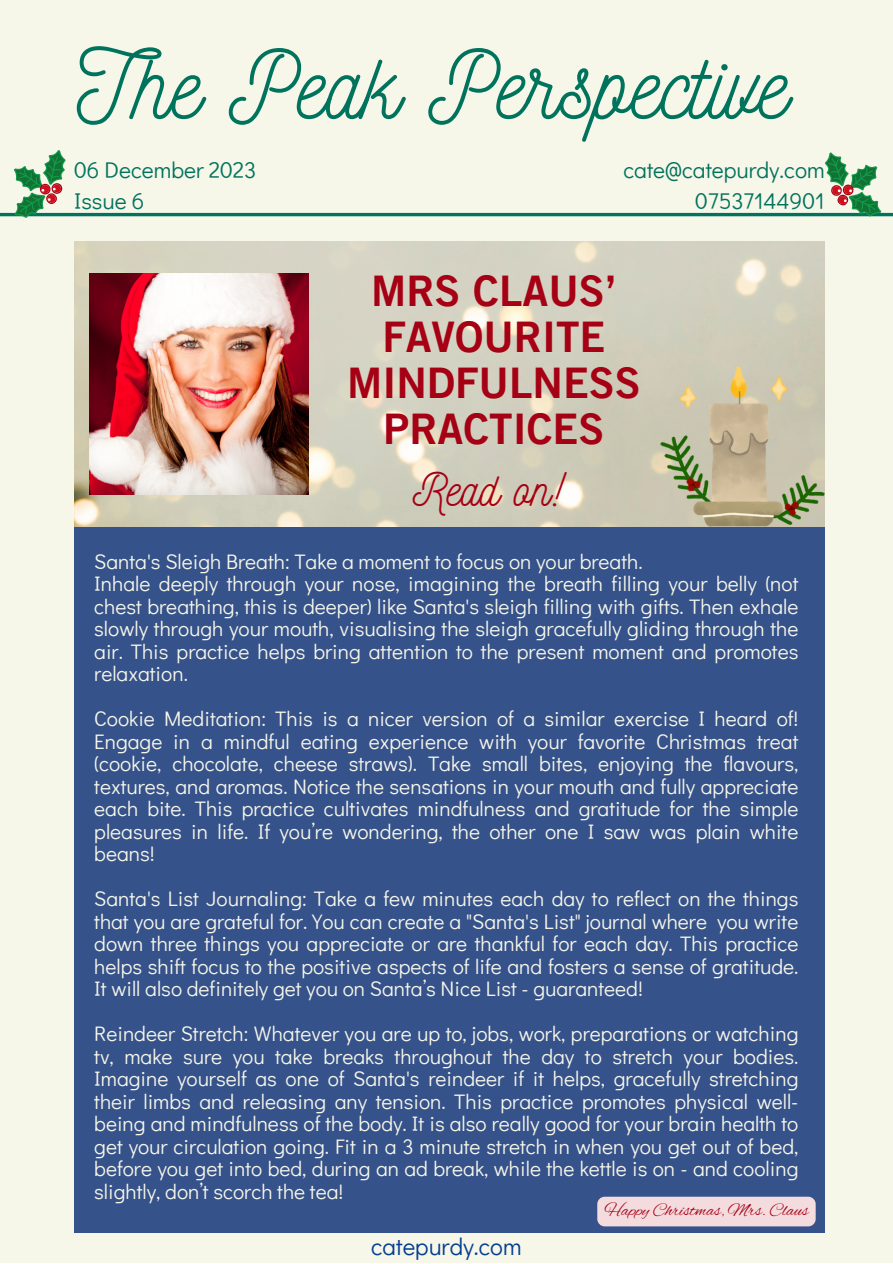
<style>
.page{position:relative;width:893px;height:1264px;background:#fff}
.page>*{position:absolute;margin:0;border:0;box-sizing:border-box;transform-origin:0 0}
.t1{font:92.85px "Nickainley";color:#00735c}
.t2{font:46.5px "Nickainley";color:#a60014}
.t3{font:42.3px "Trade Gothic LT Pro Bd 2";color:#a60014}
.t4{font:24px "Didact Gothic";color:#033e92}
.t5{font:22.8px "Didact Gothic";color:#00735c}
.t6{font:21px/22.5px "Didact Gothic";color:#f6f6e9;text-align:justify}
.t7{font:18px "Alex Brush";color:#a60014}
</style>
<div class="page">
<div style="left:0;top:0;width:892px;height:1262px;background:#f6f6e9"></div>
<div style="left:74px;top:242px;width:750px;height:990px;background:#36528b"></div>
<hr style="left:0;top:213px;width:892px;height:3px;background:#00735c">
<svg style="left:815px;top:152px;width:70px;height:65px"></svg>
<svg style="left:9px;top:150px;width:66px;height:68px"></svg>
<img style="left:74px;top:242px;width:750px;height:284px">
<img style="left:89px;top:273px;width:219px;height:222px">
<img style="left:660px;top:367px;width:164px;height:159px">
<div style="left:597px;top:1196px;width:218px;height:30px;background:#f4dbde;border-radius:7px"></div>
<p class="t1" style="left:77px;top:26px;width:712px">The Peak Perspective</p>
<p class="t5" style="left:74px;top:154px;width:184px">06 December 2023</p>
<p class="t5" style="left:74px;top:185px;width:72px">Issue 6</p>
<p class="t5" style="left:623px;top:154px;width:203px">cate@catepurdy.com</p>
<p class="t5" style="left:695px;top:185px;width:131px">07537144901</p>
<p class="t3" style="left:371px;top:275px;width:247px">MRS CLAUS’</p>
<p class="t3" style="left:382px;top:322px;width:224px">FAVOURITE</p>
<p class="t3" style="left:347px;top:368px;width:295px">MINDFULNESS</p>
<p class="t3" style="left:383px;top:414px;width:222px">PRACTICES</p>
<p class="t2" style="left:413px;top:459px;width:152px">Read on!</p>
<p class="t6" style="left:94px;top:549px;width:550px">Santa's Sleigh Breath: Take a moment to focus on your breath.</p>
<p class="t6" style="left:94px;top:572px;width:705px">Inhale deeply through your nose, imagining the breath filling your belly (not chest breathing, this is deeper) like Santa's sleigh filling with gifts. Then exhale slowly through your mouth, visualising the sleigh gracefully gliding through the air. This practice helps bring attention to the present moment and promotes relaxation.</p>
<p class="t6" style="left:94px;top:706px;width:705px">Cookie Meditation: This is a nicer version of a similar exercise I heard of!<br>Engage in a mindful eating experience with your favorite Christmas treat (cookie, chocolate, cheese straws). Take small bites, enjoying the flavours, textures, and aromas. Notice the sensations in your mouth and fully appreciate each bite. This practice cultivates mindfulness and gratitude for the simple pleasures in life. If you’re wondering, the other one I saw was plain white beans!</p>
<p class="t6" style="left:94px;top:886px;width:705px">Santa's List Journaling: Take a few minutes each day to reflect on the things that you are grateful for. You can create a "Santa's List" journal where you write down three things you appreciate or are thankful for each day. This practice helps shift focus to the positive aspects of life and fosters a sense of gratitude.<br>It will also definitely get you on Santa’s Nice List - guaranteed!</p>
<p class="t6" style="left:94px;top:1021px;width:705px">Reindeer Stretch: Whatever you are up to, jobs, work, preparations or watching tv, make sure you take breaks throughout the day to stretch your bodies.<br>Imagine yourself as one of Santa's reindeer if it helps, gracefully stretching their limbs and releasing any tension. This practice promotes physical well&shy;being and mindfulness of the body. It is also really good for your brain health to get your circulation going. Fit in a 3 minute stretch in when you get out of bed, before you get into bed, during an ad break, while the kettle is on - and cooling slightly, don’t scorch the tea!</p>
<p class="t7" style="left:604px;top:1199px;width:205px">Happy Christmas, Mrs. Claus</p>
<p class="t4" style="left:371px;top:1229px;width:152px">catepurdy.com</p>
</div>
